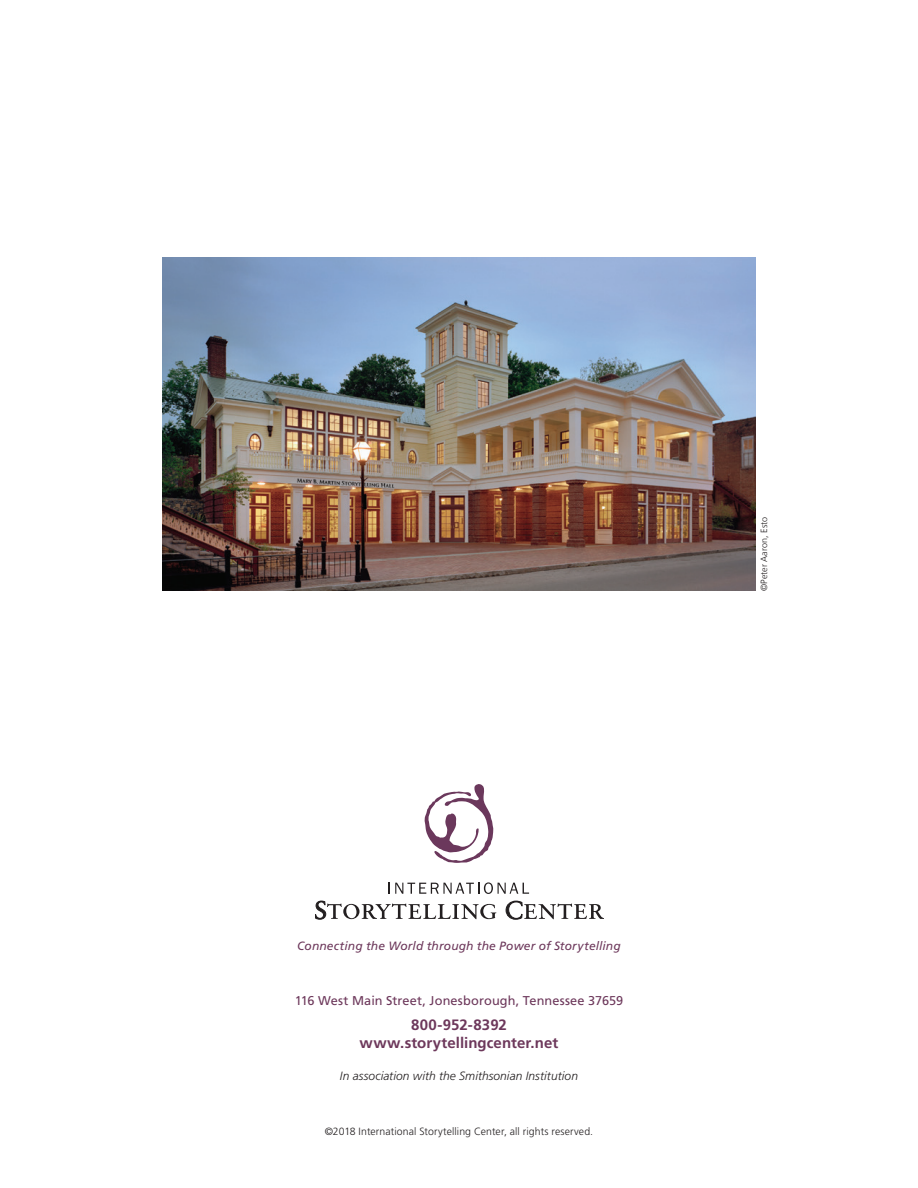
<style>
.page{position:relative;width:918px;height:1188px;background:#fff}
.page>*{position:absolute;margin:0;border:0;box-sizing:border-box;transform-origin:0 0}
.t1{font:700 15px "Frutiger";letter-spacing:.005em;color:#6d385b}
.t2{font:12.75px "Frutiger";letter-spacing:.01em;color:#6d385b}
.t3{font:italic 12px "Frutiger";letter-spacing:.01em;color:#6d385b}
.t4{font:italic 300 12px "Frutiger";letter-spacing:.005em;color:#231f20}
.t5{font:300 10.5px "Frutiger";letter-spacing:.01em;color:#231f20}
.t6{font:300 9px "Frutiger LT Com";letter-spacing:.005em;color:#231f20}
</style>
<div class="page">
<svg style="left:315px;top:901px;width:181px;height:18px"></svg>
<svg style="left:506px;top:901px;width:98px;height:18px"></svg>
<svg style="left:424px;top:784px;width:69px;height:79px"></svg>
<svg style="left:389px;top:882px;width:140px;height:12px"></svg>
<img style="left:162px;top:257px;width:594px;height:333px">
<p class="t6" style="left:759px;top:591px;width:76px;rotate:-90deg">©Peter Aaron, Esto</p>
<p class="t3" style="left:297px;top:938px;width:325px">Connecting the World through the Power of Storytelling</p>
<p class="t2" style="left:295px;top:993px;width:330px">116 West Main Street, Jonesborough, Tennessee 37659</p>
<p class="t1" style="left:411px;top:1016px;width:97px">800-952-8392</p>
<p class="t1" style="left:360px;top:1034px;width:200px">www.storytellingcenter.net</p>
<p class="t4" style="left:340px;top:1069px;width:240px">In association with the Smithsonian Institution</p>
<p class="t5" style="left:325px;top:1125px;width:270px">©2018 International Storytelling Center, all rights reserved.</p>
</div>
